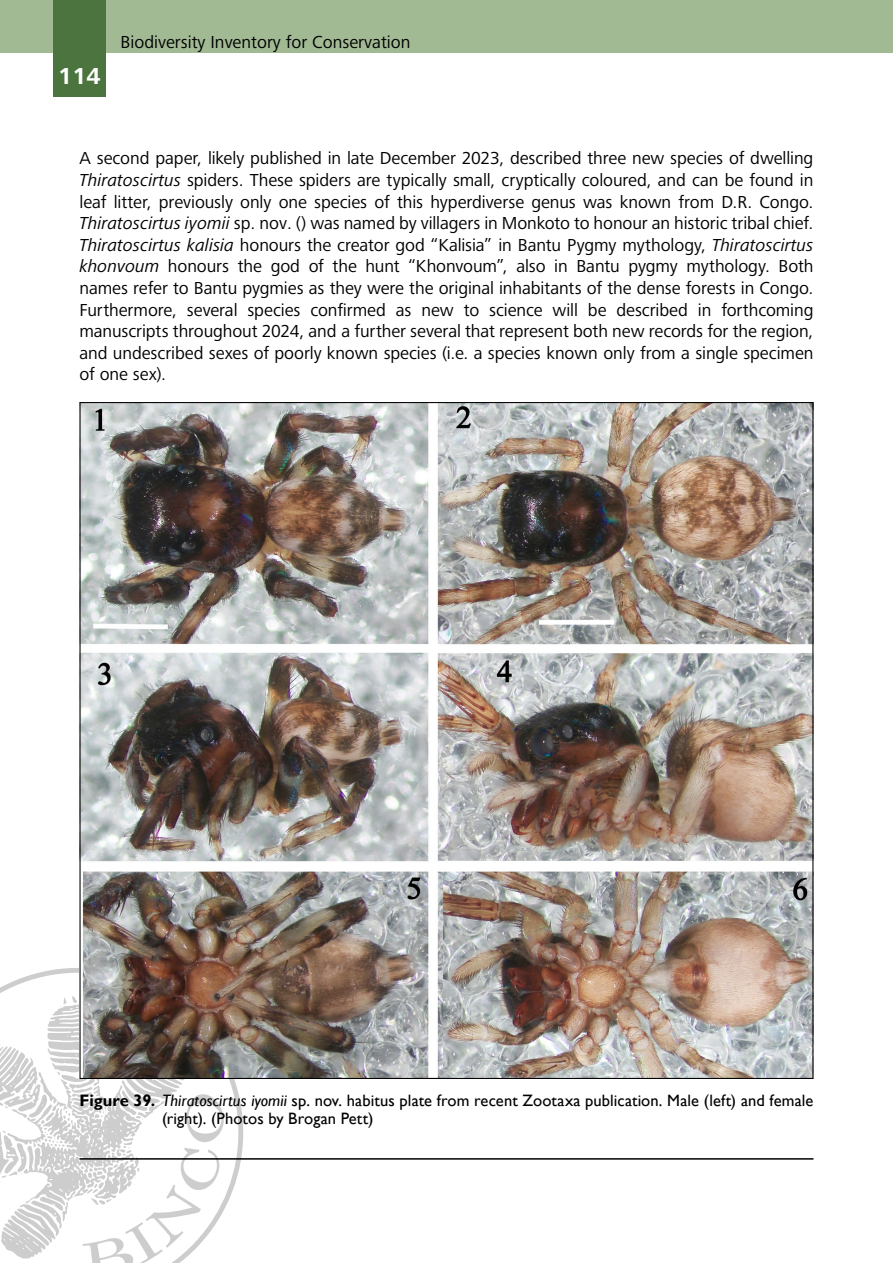
<style>
.page{position:relative;width:893px;height:1263px;background:#fff}
.page>*{position:absolute;margin:0;border:0;box-sizing:border-box;transform-origin:0 0}
.t1{font:700 24px "Frutiger Next";color:#fff}
.t2{font:18px/21.6px "Frutiger Next";color:#000;text-align:justify}
.t3{font:16.5px/18px "Gill Sans";letter-spacing:.005em;color:#000}
.s1{font-style:italic}
.s2{font-weight:700}
</style>
<div class="page">
<div style="left:0;top:0;width:893px;height:53px;background:#a1ba94"></div>
<div style="left:53px;top:0;width:53px;height:97px;background:#4b743f"></div>
<svg style="left:0;top:968px;width:244px;height:295px"></svg>
<hr style="left:79px;top:1158px;width:734px;height:2px;background:#000">
<img style="left:81px;top:404px;width:730px;height:673px">
<h1 class="t1" style="left:58px;top:62px;width:44px">114</h1>
<p class="t2" style="left:121px;top:31px;width:291px">Biodiversity Inventory for Conservation</p>
<p class="t2" style="left:80px;top:148px;width:735px">A second paper, likely published in late December 2023, described three new species of dwelling <span class="s1">Thiratoscirtus</span> spiders. These spiders are typically small, cryptically coloured, and can be found in leaf litter, previously only one species of this hyperdiverse genus was known from D.R. Congo.<br><span class="s1">Thiratoscirtus iyomii</span> sp. nov. () was named by villagers in Monkoto to honour an historic tribal chief.<br><span class="s1">Thiratoscirtus kalisia</span> honours the creator god “Kalisia” in Bantu Pygmy mythology, <span class="s1">Thiratoscirtus khonvoum</span> honours the god of the hunt “Khonvoum”, also in Bantu pygmy mythology. Both names refer to Bantu pygmies as they were the original inhabitants of the dense forests in Congo.<br>Furthermore, several species confirmed as new to science will be described in forthcoming manuscripts throughout 2024, and a further several that represent both new records for the region, and undescribed sexes of poorly known species (i.e. a species known only from a single specimen of one sex).</p>
<p class="t3" style="left:162px;top:1092px;width:653px;text-indent:-82px"><span class="s2">Figure 39.</span> <span class="s1">Thiratoscirtus iyomii</span> sp. nov. habitus plate from recent Zootaxa publication. Male (left) and female (right). (Photos by Brogan Pett)</p>
</div>
